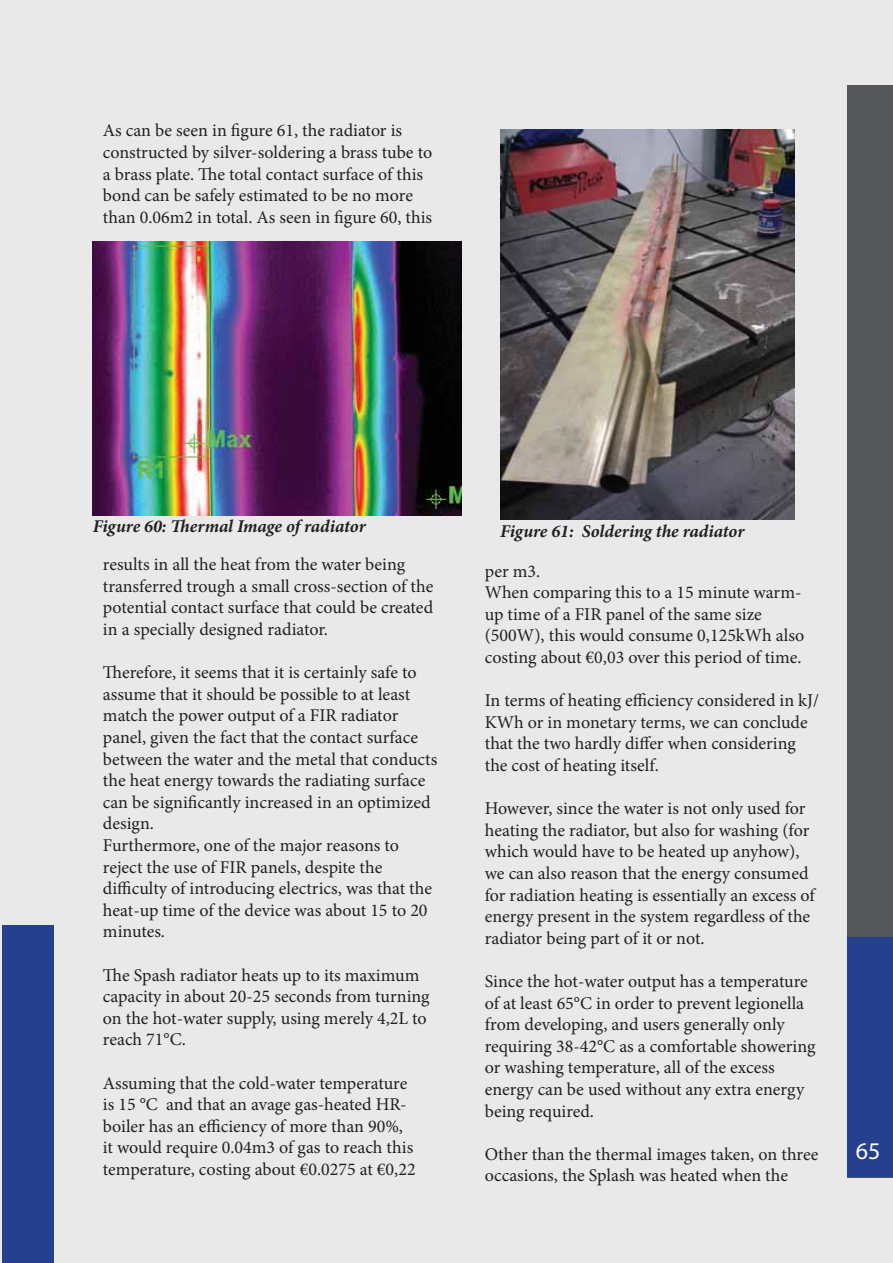
<style>
.page{position:relative;width:893px;height:1263px;background:#e9e9ea}
.page>*{position:absolute;margin:0;border:0;box-sizing:border-box;transform-origin:0 0}
.t1{font:24px "Myriad Pro";color:#fff}
.t2{font:18px/21.6px "Minion Pro";color:#231f20}
.t3{font:italic 700 18px "Minion Pro";letter-spacing:-.005em;color:#231f20}
</style>
<div class="page">
<div style="left:2px;top:926px;width:52px;height:337px;background:#25408e"></div>
<div style="left:847px;top:85px;width:46px;height:1093px;background:#555658"></div>
<div style="left:847px;top:937px;width:46px;height:240px;background:#25408e"></div>
<img style="left:93px;top:242px;width:368px;height:274px">
<img style="left:500px;top:130px;width:294px;height:389px">
<p class="t2" style="left:103px;top:121px;width:331px">As can be seen in figure 61, the radiator is constructed by silver-soldering a brass tube to a brass plate. The total contact surface of this bond can be safely estimated to be no more than 0.06m2 in total. As seen in figure 60, this</p>
<p class="t3" style="left:93px;top:520px;width:274px">Figure 60: Thermal Image of radiator</p>
<p class="t2" style="left:103px;top:555px;width:332px">results in all the heat from the water being transferred trough a small cross-section of the potential contact surface that could be created in a specially designed radiator.</p>
<p class="t2" style="left:103px;top:663px;width:336px">Therefore, it seems that it is certainly safe to assume that it should be possible to at least match the power output of a FIR radiator panel, given the fact that the contact surface between the water and the metal that conducts the heat energy towards the radiating surface can be significantly increased in an optimized design.<br>Furthermore, one of the major reasons to reject the use of FIR panels, despite the difficulty of introducing electrics, was that the heat-up time of the device was about 15 to 20 minutes.</p>
<p class="t2" style="left:103px;top:966px;width:328px">The Spash radiator heats up to its maximum capacity in about 20-25 seconds from turning on the hot-water supply, using merely 4,2L to reach 71°C.</p>
<p class="t2" style="left:103px;top:1074px;width:314px">Assuming that the cold-water temperature is 15 °C and that an avage gas-heated HR&shy;boiler has an efficiency of more than 90%, it would require 0.04m3 of gas to reach this temperature, costing about €0.0275 at €0,22</p>
<p class="t3" style="left:500px;top:524px;width:246px">Figure 61: Soldering the radiator</p>
<p class="t2" style="left:485px;top:561px;width:321px">per m3.<br>When comparing this to a 15 minute warm&shy;up time of a FIR panel of the same size (500W), this would consume 0,125kWh also costing about €0,03 over this period of time.</p>
<p class="t2" style="left:485px;top:691px;width:336px">In terms of heating efficiency considered in kJ/ KWh or in monetary terms, we can conclude that the two hardly differ when considering the cost of heating itself.</p>
<p class="t2" style="left:485px;top:799px;width:331px">However, since the water is not only used for heating the radiator, but also for washing (for which would have to be heated up anyhow), we can also reason that the energy consumed for radiation heating is essentially an excess of energy present in the system regardless of the radiator being part of it or not.</p>
<p class="t2" style="left:485px;top:972px;width:332px">Since the hot-water output has a temperature of at least 65°C in order to prevent legionella from developing, and users generally only requiring 38-42°C as a comfortable showering or washing temperature, all of the excess energy can be used without any extra energy being required.</p>
<p class="t2" style="left:485px;top:1145px;width:335px">Other than the thermal images taken, on three occasions, the Splash was heated when the</p>
<h1 class="t1" style="left:856px;top:1142px;width:26px">65</h1>
</div>
